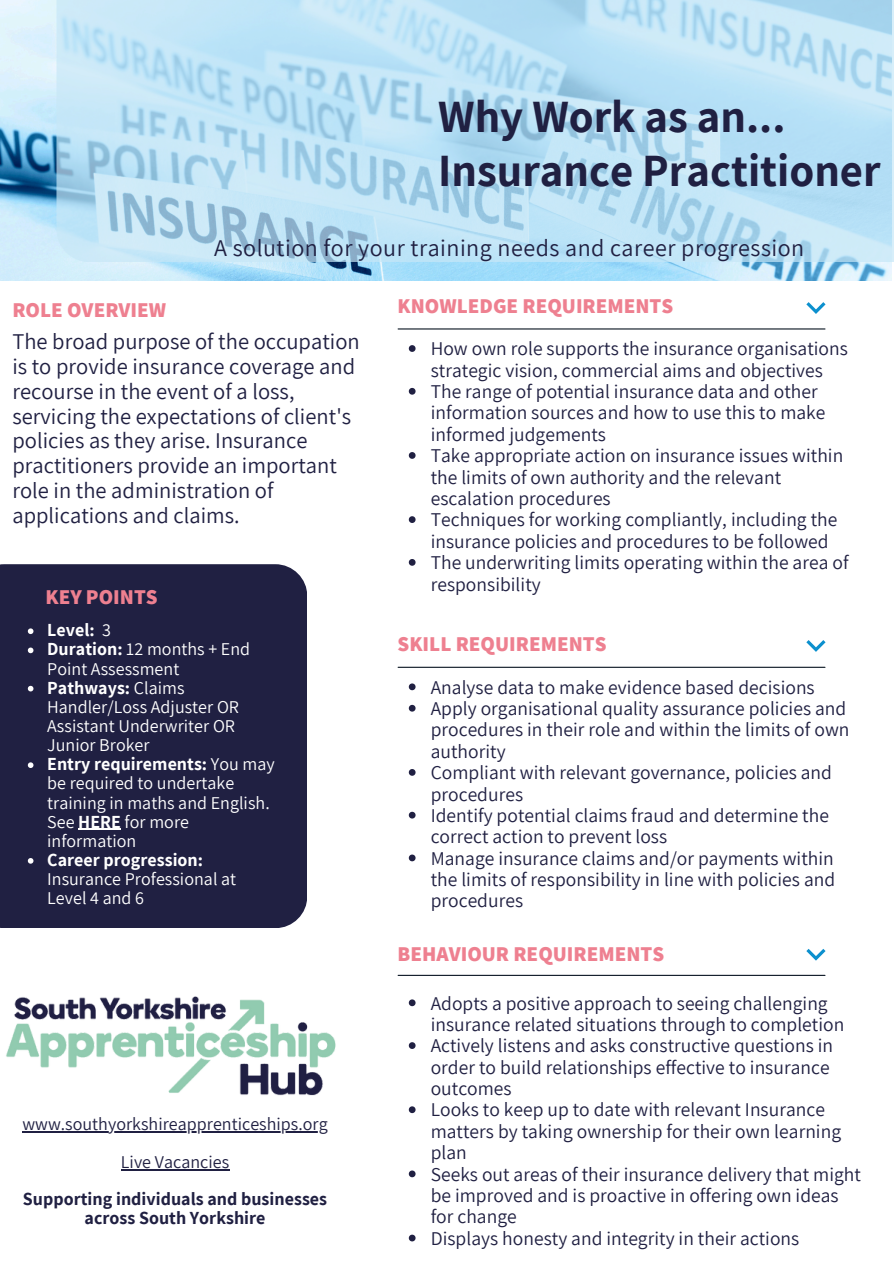
<style>
.page{position:relative;width:894px;height:1264px;background:#fff}
.page>*{position:absolute;margin:0;border:0;box-sizing:border-box;transform-origin:0 0}
.t1{font:700 45px/54px "Assistant";color:#202042}
.t2{font:24px "Assistant";letter-spacing:.02em;color:#202042}
.t3{font:22.5px/24.8px "Assistant";color:#202042}
.t4{font:800 21px "Assistant";color:#ee8090}
.t5{font:19.5px/21.3px "Assistant";color:#202042}
.t6{font:18px/19.2px "Assistant";color:#fff}
.t7{font:700 18px/19.2px "Assistant";color:#202042;text-align:center}
.t8{font:18px "Assistant";color:#202042}
.t9{font:700 18px "Assistant";color:#fff}
.s1{font-weight:400}
.s2{font-weight:700}
</style>
<div class="page">
<img style="left:0;top:0;width:891px;height:281px">
<svg style="left:56px;top:0;width:837px;height:262px;background:#b9dff3"></svg>
<hr style="left:398px;top:328px;width:426px;height:1px;background:#0b1623">
<hr style="left:398px;top:666px;width:426px;height:2px;background:#0b1623">
<hr style="left:398px;top:974px;width:426px;height:1px;background:#0b1623">
<svg style="left:806px;top:302px;width:19px;height:12px"></svg>
<svg style="left:806px;top:949px;width:19px;height:11px"></svg>
<img style="left:6px;top:996px;width:330px;height:100px">
<svg style="left:408px;top:345px;width:7px;height:7px"></svg>
<svg style="left:408px;top:388px;width:7px;height:6px"></svg>
<svg style="left:408px;top:452px;width:7px;height:7px"></svg>
<svg style="left:408px;top:516px;width:7px;height:7px"></svg>
<svg style="left:408px;top:559px;width:7px;height:6px"></svg>
<svg style="left:408px;top:683px;width:7px;height:7px"></svg>
<svg style="left:408px;top:705px;width:7px;height:6px"></svg>
<svg style="left:408px;top:769px;width:7px;height:6px"></svg>
<svg style="left:408px;top:811px;width:7px;height:7px"></svg>
<svg style="left:408px;top:854px;width:7px;height:7px"></svg>
<div style="left:0;top:564px;width:307px;height:363px;background:#202042"></div>
<svg style="left:28px;top:628px;width:5px;height:6px"></svg>
<svg style="left:28px;top:647px;width:5px;height:6px"></svg>
<svg style="left:28px;top:686px;width:5px;height:5px"></svg>
<svg style="left:28px;top:762px;width:5px;height:6px"></svg>
<hr style="left:78px;top:828px;width:43px;height:2px;background:#fff">
<svg style="left:28px;top:858px;width:5px;height:5px"></svg>
<svg style="left:806px;top:640px;width:19px;height:12px"></svg>
<hr style="left:22px;top:1131px;width:306px;height:1px;background:#202042">
<hr style="left:121px;top:1169px;width:108px;height:1px;background:#202042">
<svg style="left:408px;top:999px;width:7px;height:7px"></svg>
<svg style="left:408px;top:1042px;width:7px;height:6px"></svg>
<svg style="left:408px;top:1106px;width:7px;height:7px"></svg>
<svg style="left:408px;top:1170px;width:7px;height:7px"></svg>
<svg style="left:408px;top:1234px;width:7px;height:7px"></svg>
<p class="t1" style="left:438px;top:89px;width:443px">Why Work as an...<br>Insurance Practitioner</p>
<p class="t4" style="left:12px;top:296px;width:155px">ROLE OVERVIEW</p>
<p class="t2" style="left:214px;top:231px;width:591px">A solution for your training needs and career progression</p>
<p class="t4" style="left:397px;top:292px;width:277px">KNOWLEDGE REQUIREMENTS</p>
<p class="t3" style="left:12px;top:328px;width:349px">The broad purpose of the occupation is to provide insurance coverage and recourse in the event of a loss, servicing the expectations of client's policies as they arise. Insurance practitioners provide an important role in the administration of applications and claims.</p>
<p class="t4" style="left:45px;top:583px;width:114px">KEY POINTS</p>
<p class="t9" style="left:47px;top:618px;width:65px">Level: <span class="s1">3</span></p>
<p class="t6" style="left:47px;top:639px;width:204px"><span class="s2">Duration:</span> 12 months + End<br>Point Assessment</p>
<p class="t6" style="left:47px;top:677px;width:193px"><span class="s2">Pathways:</span> Claims<br>Handler/Loss Adjuster OR<br>Assistant Underwriter OR<br>Junior Broker</p>
<p class="t6" style="left:47px;top:754px;width:229px"><span class="s2">Entry requirements:</span> You may be required to undertake training in maths and English.<br>See <span class="s2">HERE</span> for more information</p>
<h3 class="t6" style="left:47px;top:849px;width:190px"><span class="s2">Career progression:<br></span>Insurance Professional at<br>Level 4 and 6</h3>
<p class="t8" style="left:22px;top:1111px;width:307px">www.southyorkshireapprenticeships.org</p>
<p class="t8" style="left:121px;top:1149px;width:110px">Live Vacancies</p>
<p class="t7" style="left:23px;top:1188px;width:305px">Supporting individuals and businesses across South Yorkshire</p>
<h2 class="t5" style="left:430px;top:337px;width:418px">How own role supports the insurance organisations strategic vision, commercial aims and objectives</h2>
<h1 class="t5" style="left:430px;top:380px;width:396px">The range of potential insurance data and other information sources and how to use this to make informed judgements</h1>
<h3 class="t5" style="left:430px;top:444px;width:414px">Take appropriate action on insurance issues within the limits of own authority and the relevant escalation procedures</h3>
<h2 class="t5" style="left:430px;top:508px;width:408px">Techniques for working compliantly, including the insurance policies and procedures to be followed</h2>
<h3 class="t5" style="left:430px;top:551px;width:419px">The underwriting limits operating within the area of responsibility</h3>
<p class="t4" style="left:397px;top:629px;width:210px">SKILL REQUIREMENTS</p>
<p class="t5" style="left:430px;top:675px;width:385px">Analyse data to make evidence based decisions</p>
<p class="t5" style="left:430px;top:697px;width:420px">Apply organisational quality assurance policies and procedures in their role and within the limits of own authority</p>
<p class="t5" style="left:430px;top:761px;width:402px">Compliant with relevant governance, policies and procedures</p>
<p class="t5" style="left:430px;top:804px;width:399px">Identify potential claims fraud and determine the correct action to prevent loss</p>
<h3 class="t5" style="left:430px;top:846px;width:406px;text-align:justify">Manage insurance claims and/or payments within the limits of responsibility in line with policies and procedures</h3>
<p class="t4" style="left:397px;top:940px;width:268px">BEHAVIOUR REQUIREMENTS</p>
<p class="t5" style="left:430px;top:991px;width:415px">Adopts a positive approach to seeing challenging insurance related situations through to completion</p>
<h3 class="t5" style="left:430px;top:1034px;width:404px">Actively listens and asks constructive questions in order to build relationships effective to insurance outcomes</h3>
<p class="t5" style="left:430px;top:1098px;width:412px">Looks to keep up to date with relevant Insurance matters by taking ownership for their own learning plan</p>
<p class="t5" style="left:430px;top:1162px;width:431px">Seeks out areas of their insurance delivery that might be improved and is proactive in offering own ideas for change</p>
<p class="t5" style="left:430px;top:1226px;width:370px">Displays honesty and integrity in their actions</p>
</div>
